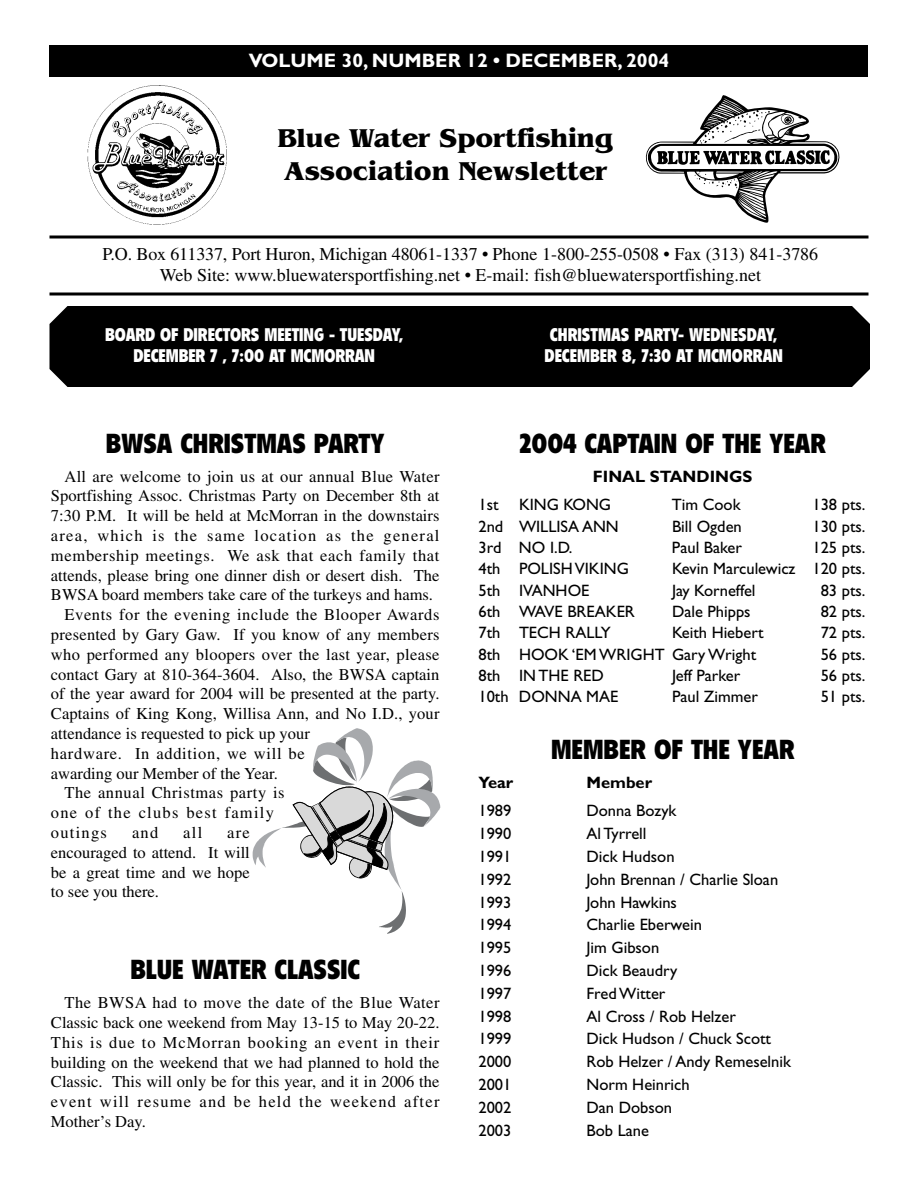
<style>
.page{position:relative;width:918px;height:1188px;background:#fff}
.page>*{position:absolute;margin:0;border:0;box-sizing:border-box;transform-origin:0 0}
.t1{font:900 condensed 27px "Flyer";color:#000}
.t2{font:700 27px/32.4px "Benguiat";color:#000}
.t3{font:700 19.5px "Gill Sans";color:#fff}
.t4{font:18px/21.6px "Times";color:#000;text-align:center}
.t5{font:900 condensed 18px/21.6px "Flyer";letter-spacing:-.005em;color:#fff;text-align:center;scale:.95 1}
.t6{font:16.5px/19.8px "Times";letter-spacing:.005em;color:#000;text-align:justify}
.t7{font:16.5px "Gill Sans";color:#000}
.t8{font:16.5px "Times";letter-spacing:.04em;color:#000}
.t9{font:16.5px "Times";letter-spacing:.075em;color:#000}
.t10{font:16.5px "Times";letter-spacing:.035em;color:#000}
.t11{font:700 16.5px "Gill Sans";color:#000}
</style>
<div class="page">
<div style="left:50px;top:45px;width:818px;height:31px;background:#000"></div>
<img style="left:87px;top:85px;width:140px;height:140px">
<hr style="left:50px;top:236px;width:818px;height:2px;background:#000">
<svg style="left:50px;top:292px;width:818px;height:4px;background:#3f3f3f"></svg>
<div style="left:50px;top:306px;width:820px;height:81px;background:#000"></div>
<svg style="left:645px;top:95px;width:195px;height:128px"></svg>
<svg style="left:253px;top:728px;width:187px;height:206px"></svg>
<p class="t3" style="left:249px;top:54px;width:422px">VOLUME 30, NUMBER 12 • DECEMBER, 2004</p>
<h1 class="t2" style="left:278px;top:125px;width:337px">Blue Water Sportfishing<br>Association Newsletter</h1>
<p class="t4" style="left:103px;top:245px;width:717px">P.O. Box 611337, Port Huron, Michigan 48061-1337 • Phone 1-800-255-0508 • Fax (313) 841-3786<br>Web Site: www.bluewatersportfishing.net • E-mail: fish@bluewatersportfishing.net</p>
<p class="t5" style="left:105px;top:325px;width:316px">BOARD OF DIRECTORS MEETING - TUESDAY,<br>DECEMBER 7 , 7:00 AT MCMORRAN</p>
<p class="t5" style="left:545px;top:325px;width:252px">CHRISTMAS PARTY- WEDNESDAY,<br>DECEMBER 8, 7:30 AT MCMORRAN</p>
<h1 class="t1" style="left:106px;top:433px;width:280px">BWSA CHRISTMAS PARTY</h1>
<p class="t6" style="left:64px;top:468px;width:377px">All are welcome to join us at our annual Blue Water</p>
<p class="t6" style="left:51px;top:488px;width:390px">Sportfishing Assoc. Christmas Party on December 8th at</p>
<p class="t6" style="left:51px;top:507px;width:390px">7:30 P.M. It will be held at McMorran in the downstairs</p>
<p class="t9" style="left:51px;top:530px;width:390px">area, which is the same location as the general</p>
<p class="t8" style="left:51px;top:549px;width:390px">membership meetings. We ask that each family that</p>
<p class="t6" style="left:51px;top:567px;width:390px">attends, please bring one dinner dish or desert dish. The</p>
<p class="t6" style="left:51px;top:587px;width:384px">BWSA board members take care of the turkeys and hams.</p>
<p class="t10" style="left:64px;top:609px;width:377px">Events for the evening include the Blooper Awards</p>
<p class="t6" style="left:51px;top:626px;width:390px">presented by Gary Gaw. If you know of any members</p>
<p class="t6" style="left:51px;top:646px;width:390px">who performed any bloopers over the last year, please</p>
<p class="t6" style="left:51px;top:666px;width:390px">contact Gary at 810-364-3604. Also, the BWSA captain</p>
<p class="t6" style="left:51px;top:686px;width:390px">of the year award for 2004 will be presented at the party.</p>
<p class="t6" style="left:51px;top:705px;width:390px">Captains of King Kong, Willisa Ann, and No I.D., your</p>
<p class="t6" style="left:51px;top:725px;width:260px">attendance is requested to pick up your</p>
<p class="t8" style="left:51px;top:747px;width:255px">hardware. In addition, we will be</p>
<p class="t6" style="left:51px;top:765px;width:228px">awarding our Member of the Year.</p>
<p class="t10" style="left:64px;top:787px;width:222px">The annual Christmas party is</p>
<p class="t9" style="left:51px;top:807px;width:224px">one of the clubs best family</p>
<p class="t9" style="left:51px;top:827px;width:58px">outings</p>
<p class="t6" style="left:132px;top:824px;width:28px">and</p>
<p class="t6" style="left:183px;top:824px;width:20px">all</p>
<p class="t6" style="left:51px;top:824px;width:200px;text-indent:176px">are encouraged to attend. It will be a great time and we hope to see you there.</p>
<h1 class="t1" style="left:130px;top:960px;width:231px">BLUE WATER CLASSIC</h1>
<p class="t6" style="left:51px;top:994px;width:390px;text-indent:14px">The BWSA had to move the date of the Blue Water Classic back one weekend from May 13-15 to May 20-22.<br>This is due to McMorran booking an event in their building on the weekend that we had planned to hold the Classic. This will only be for this year, and it in 2006 the event will resume and be held the weekend after Mother’s Day.</p>
<h1 class="t1" style="left:520px;top:433px;width:308px">2004 CAPTAIN OF THE YEAR</h1>
<p class="t11" style="left:593px;top:470px;width:161px">FINAL STANDINGS</p>
<p class="t7" style="left:479px;top:499px;width:134px">1st KING KONG</p>
<p class="t7" style="left:672px;top:499px;width:70px">Tim Cook</p>
<p class="t7" style="left:812px;top:499px;width:55px">138 pts.</p>
<p class="t7" style="left:479px;top:520px;width:142px">2nd WILLISA ANN</p>
<p class="t7" style="left:672px;top:520px;width:71px">Bill Ogden</p>
<p class="t7" style="left:812px;top:520px;width:55px">130 pts.</p>
<p class="t7" style="left:479px;top:542px;width:96px">3rd NO I.D.</p>
<p class="t7" style="left:672px;top:542px;width:72px">Paul Baker</p>
<p class="t7" style="left:812px;top:542px;width:55px">125 pts.</p>
<p class="t7" style="left:479px;top:563px;width:152px">4th POLISH VIKING</p>
<p class="t7" style="left:672px;top:563px;width:195px">Kevin Marculewicz 120 pts.</p>
<p class="t7" style="left:479px;top:584px;width:113px">5th IVANHOE</p>
<p class="t7" style="left:672px;top:584px;width:85px">Jay Korneffel</p>
<p class="t7" style="left:821px;top:584px;width:46px">83 pts.</p>
<p class="t7" style="left:479px;top:606px;width:158px">6th WAVE BREAKER</p>
<p class="t7" style="left:672px;top:606px;width:80px">Dale Phipps</p>
<p class="t7" style="left:821px;top:606px;width:46px">82 pts.</p>
<p class="t7" style="left:479px;top:627px;width:134px">7th TECH RALLY</p>
<p class="t7" style="left:672px;top:627px;width:93px">Keith Hiebert</p>
<p class="t7" style="left:821px;top:627px;width:46px">72 pts.</p>
<p class="t7" style="left:479px;top:648px;width:279px">8th HOOK ‘EM WRIGHT Gary Wright</p>
<p class="t7" style="left:821px;top:648px;width:46px">56 pts.</p>
<p class="t7" style="left:479px;top:670px;width:127px">8th IN THE RED</p>
<p class="t7" style="left:672px;top:670px;width:70px">Jeff Parker</p>
<p class="t7" style="left:821px;top:670px;width:46px">56 pts.</p>
<p class="t7" style="left:479px;top:691px;width:141px">10th DONNA MAE</p>
<p class="t7" style="left:672px;top:691px;width:88px">Paul Zimmer</p>
<p class="t7" style="left:821px;top:691px;width:46px">51 pts.</p>
<h1 class="t1" style="left:551px;top:739px;width:245px">MEMBER OF THE YEAR</h1>
<p class="t11" style="left:478px;top:776px;width:36px">Year</p>
<p class="t11" style="left:587px;top:776px;width:67px">Member</p>
<p class="t7" style="left:478px;top:805px;width:34px">1989</p>
<p class="t7" style="left:586px;top:805px;width:92px">Donna Bozyk</p>
<p class="t7" style="left:478px;top:828px;width:34px">1990</p>
<p class="t7" style="left:586px;top:828px;width:61px">Al Tyrrell</p>
<p class="t7" style="left:478px;top:851px;width:34px">1991</p>
<p class="t7" style="left:586px;top:851px;width:90px">Dick Hudson</p>
<p class="t7" style="left:478px;top:874px;width:34px">1992</p>
<p class="t7" style="left:586px;top:874px;width:193px">John Brennan / Charlie Sloan</p>
<p class="t7" style="left:478px;top:896px;width:34px">1993</p>
<p class="t7" style="left:586px;top:896px;width:92px">John Hawkins</p>
<p class="t7" style="left:478px;top:919px;width:34px">1994</p>
<p class="t7" style="left:586px;top:919px;width:117px">Charlie Eberwein</p>
<p class="t7" style="left:478px;top:942px;width:34px">1995</p>
<p class="t7" style="left:586px;top:942px;width:74px">Jim Gibson</p>
<p class="t7" style="left:478px;top:965px;width:34px">1996</p>
<p class="t7" style="left:586px;top:965px;width:92px">Dick Beaudry</p>
<p class="t7" style="left:478px;top:988px;width:34px">1997</p>
<p class="t7" style="left:586px;top:988px;width:81px">Fred Witter</p>
<p class="t7" style="left:478px;top:1010px;width:34px">1998</p>
<p class="t7" style="left:586px;top:1010px;width:151px">Al Cross / Rob Helzer</p>
<p class="t7" style="left:478px;top:1033px;width:34px">1999</p>
<p class="t7" style="left:586px;top:1033px;width:186px">Dick Hudson / Chuck Scott</p>
<p class="t7" style="left:478px;top:1056px;width:34px">2000</p>
<p class="t7" style="left:586px;top:1056px;width:206px">Rob Helzer / Andy Remeselnik</p>
<p class="t7" style="left:478px;top:1079px;width:34px">2001</p>
<p class="t7" style="left:586px;top:1079px;width:105px">Norm Heinrich</p>
<p class="t7" style="left:478px;top:1102px;width:34px">2002</p>
<p class="t7" style="left:586px;top:1102px;width:87px">Dan Dobson</p>
<p class="t7" style="left:478px;top:1124px;width:34px">2003</p>
<p class="t7" style="left:586px;top:1124px;width:64px">Bob Lane</p>
</div>
